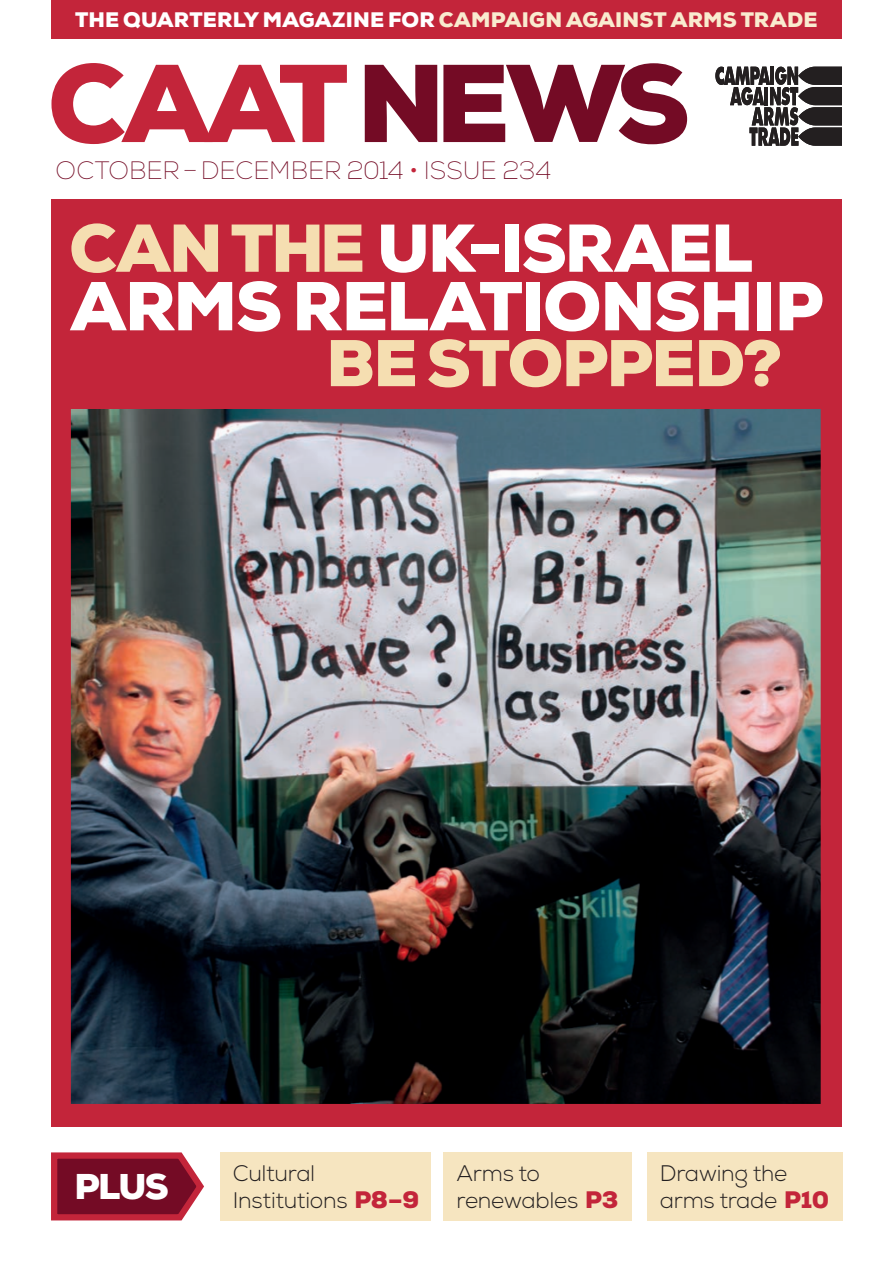
<style>
.page{position:relative;width:893px;height:1263px;background:#fff}
.page>*{position:absolute;margin:0;border:0;box-sizing:border-box;transform-origin:0 0}
.t1{font:900 110.4px "Nexa";letter-spacing:-.045em;color:#c3253a}
.t2{font:900 69px "Nexa";letter-spacing:-.015em;color:#fff}
.t3{font:900 67.5px "Nexa";letter-spacing:.005em;color:#fff}
.t4{font:900 65.85px "Nexa";letter-spacing:-.025em;color:#f5deb1}
.t5{font:900 35.85px "Nexa";color:#fff}
.t6{font:100 25.2px "Nexa";letter-spacing:-.005em;color:#740b25}
.t7{font:300 22.5px/27px "Nexa";letter-spacing:-.01em;color:#231f20}
.t8{font:900 21px "Nexa";letter-spacing:.01em;color:#f9ebcf}
.s1{color:#fff}
.s2{color:#740b25}
.s3{color:#c3253a}
.s4{color:#f5deb1}
.s5{font-weight:900;font-size:23.85px;color:#c3253a}
</style>
<div class="page">
<svg style="left:715px;top:67px;width:127px;height:79px"></svg>
<div style="left:51px;top:0;width:791px;height:38px;background:#c3253a"></div>
<div style="left:220px;top:1152px;width:211px;height:68px;background:#f6e5c0"></div>
<div style="left:444px;top:1152px;width:188px;height:68px;background:#f6e5c0"></div>
<div style="left:647px;top:1152px;width:195px;height:68px;background:#f6e5c0"></div>
<svg style="left:51px;top:1152px;width:153px;height:69px;background:#92253c"></svg>
<div style="left:51px;top:200px;width:791px;height:927px;background:#c3253a"></div>
<img style="left:71px;top:409px;width:750px;height:695px">
<p class="t8" style="left:75px;top:6px;width:744px"><span class="s1">THE QUARTERLY MAGAZINE FOR</span> CAMPAIGN AGAINST ARMS TRADE</p>
<h1 class="t1" style="left:48px;top:33px;width:643px">CAAT<span class="s2">NEWS</span></h1>
<p class="t6" style="left:56px;top:155px;width:497px">OCTOBER–DECEMBER 2014 <span class="s3">•</span> ISSUE 234</p>
<h3 class="t3" style="left:69px;top:205px;width:685px"><span class="s4">CANTHE</span> UK-ISRAEL</h3>
<h2 class="t2" style="left:71px;top:262px;width:106px">ARMS</h2>
<h2 class="t2" style="left:292px;top:262px;width:533px">RELATIONSHIP</h2>
<h3 class="t4" style="left:326px;top:321px;width:457px">BE STOPPED?</h3>
<h3 class="t5" style="left:74px;top:1163px;width:24px">PLUS</h3>
<p class="t7" style="left:233px;top:1161px;width:188px">Cultural<br>Institutions <span class="s5">P8–9</span></p>
<p class="t7" style="left:456px;top:1161px;width:164px">Arms to renewables <span class="s5">P3</span></p>
<p class="t7" style="left:660px;top:1161px;width:129px">Drawing the</p>
<p class="t7" style="left:660px;top:1188px;width:171px">arms trade <span class="s5">P10</span></p>
</div>
